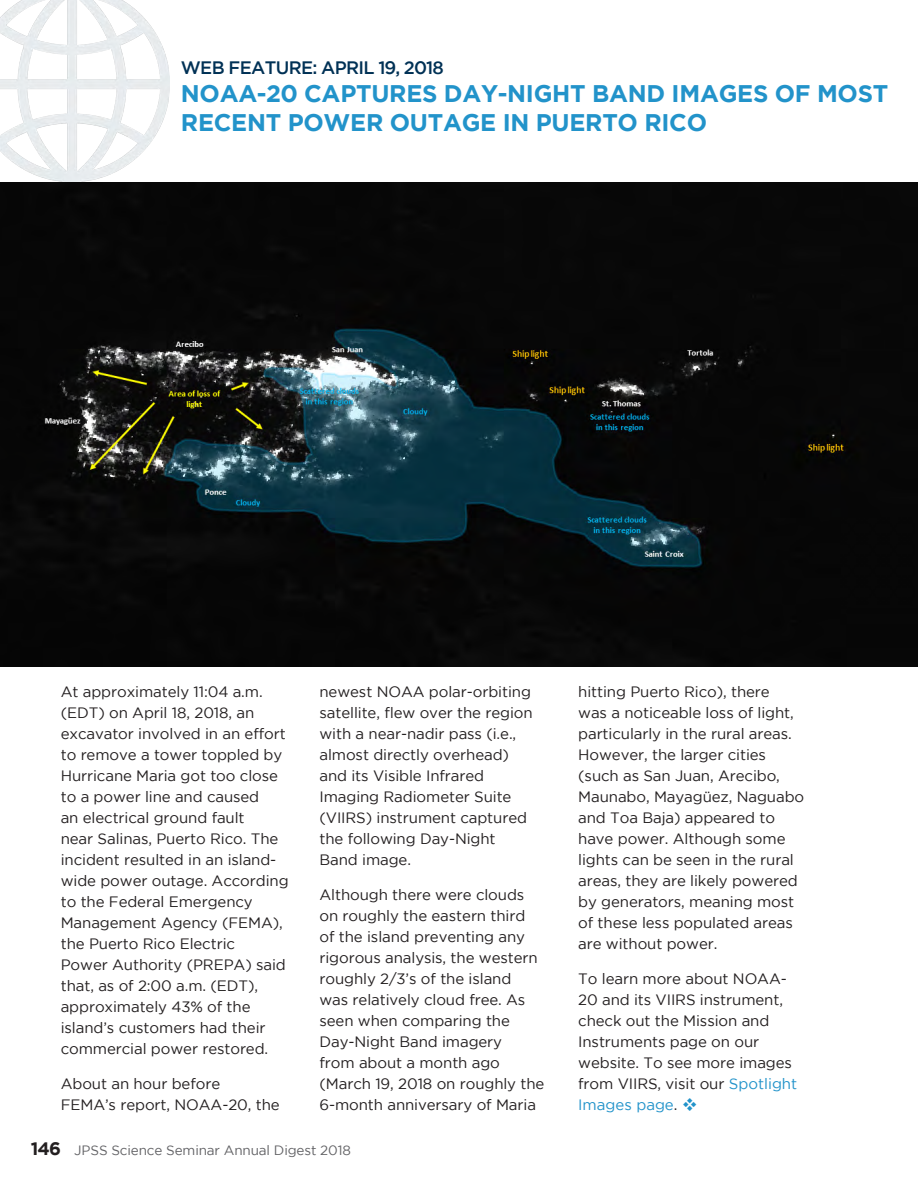
<style>
.page{position:relative;width:918px;height:1188px;background:#fff}
.page>*{position:absolute;margin:0;border:0;box-sizing:border-box;transform-origin:0 0}
.Web_Articles_Header{font:700 24px/28.5px "Gotham";letter-spacing:-.01em;color:#2293ca}
.Web_Feature{font:500 18px "Gotham";letter-spacing:-.035em;color:#003155}
.Body{font:15px/21px "Gotham";letter-spacing:-.005em;color:#231f20}
.t1{font:13.5px "Gotham";letter-spacing:-.01em;color:#636366}
.s1{font-weight:700;font-size:18px;color:#231f20}
.s2{color:#2293ca}
</style>
<div class="page">
<img style="left:0;top:182px;width:918px;height:484px">
<img style="left:0;top:0;width:170px;height:182px">
<h3 class="Web_Feature" style="left:181px;top:57px;width:264px">WEB FEATURE: APRIL 19, 2018</h3>
<h2 class="Web_Articles_Header" style="left:181px;top:79px;width:709px">NOAA-20 CAPTURES DAY-NIGHT BAND IMAGES OF MOST<br>RECENT POWER OUTAGE IN PUERTO RICO</h2>
<p class="Body" style="left:61px;top:681px;width:229px">At approximately 11:04 a.m. (EDT) on April 18, 2018, an excavator involved in an effort to remove a tower toppled by<br>Hurricane Maria got too close to a power line and caused<br>an electrical ground fault<br>near Salinas, Puerto Rico. The incident resulted in an island&shy;wide power outage. According to the Federal Emergency<br>Management Agency (FEMA), the Puerto Rico Electric<br>Power Authority (PREPA) said that, as of 2:00 a.m. (EDT), approximately 43% of the island’s customers had their commercial power restored.</p>
<p class="Body" style="left:61px;top:1073px;width:221px">About an hour before<br>FEMA’s report, NOAA-20, the</p>
<p class="Body" style="left:320px;top:681px;width:215px">newest NOAA polar-orbiting satellite, flew over the region with a near-nadir pass (i.e., almost directly overhead) and its Visible Infrared<br>Imaging Radiometer Suite (VIIRS) instrument captured the following Day-Night<br>Band image.</p>
<p class="Body" style="left:320px;top:884px;width:226px">Although there were clouds on roughly the eastern third<br>of the island preventing any rigorous analysis, the western roughly 2/3’s of the island<br>was relatively cloud free. As seen when comparing the<br>Day-Night Band imagery<br>from about a month ago (March 19, 2018 on roughly the<br>6-month anniversary of Maria</p>
<p class="t1" style="left:31px;top:1143px;width:322px"><span class="s1">146</span> JPSS Science Seminar Annual Digest 2018</p>
<p class="Body" style="left:578px;top:681px;width:227px">hitting Puerto Rico), there<br>was a noticeable loss of light, particularly in the rural areas.<br>However, the larger cities (such as San Juan, Arecibo,<br>Maunabo, Mayagüez, Naguabo and Toa Baja) appeared to have power. Although some lights can be seen in the rural areas, they are likely powered by generators, meaning most of these less populated areas are without power.</p>
<p class="Body" style="left:578px;top:968px;width:221px">To learn more about NOAA-<br>20 and its VIIRS instrument, check out the Mission and<br>Instruments page on our website. To see more images from VIIRS, visit our <span class="s2">Spotlight<br>Images page</span>. <span class="s2">❖</span></p>
</div>
